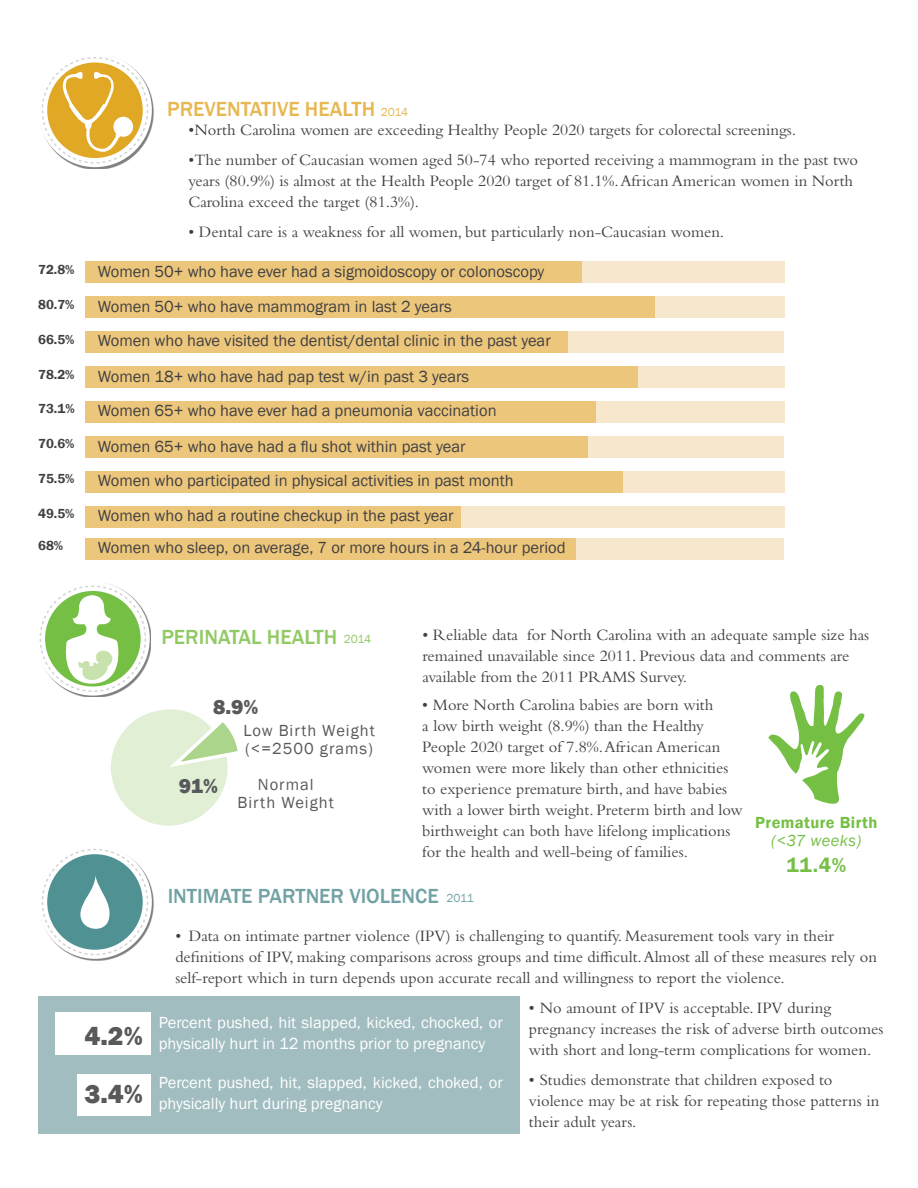
<style>
.page{position:relative;width:918px;height:1188px;background:#fff}
.page>*{position:absolute;margin:0;border:0;box-sizing:border-box;transform-origin:0 0}
.t1{font:800 27px "Franklin Gothic";color:#58595b}
.t2{font:500 21px "Franklin Gothic";color:#72a2a4}
.t3{font:500 21px "Franklin Gothic";color:#e7b751}
.t4{font:500 21px "Franklin Gothic";color:#91c964}
.t5{font:800 21px "Franklin Gothic";color:#58595b}
.t6{font:600 21px "Franklin Gothic";color:#75c044}
.t7{font:16.5px/21px "Bembo Std";color:#414042}
.t8{font:16.5px "Franklin Gothic";color:#414042}
.t9{font:16.5px/21px "Franklin Gothic";color:#fff}
.t10{font:16.5px/18px "Franklin Gothic";letter-spacing:.06em;color:#58595b;text-align:center}
.t11{font:600 16.5px "Franklin Gothic";letter-spacing:.025em;color:#75c044}
.t12{font:italic 16.5px "Franklin Gothic";letter-spacing:.025em;color:#75c044}
.t13{font:600 13.5px "Franklin Gothic";color:#414042}
.t14{font:12px "Franklin Gothic";color:#e7b751}
.t15{font:12px "Franklin Gothic";color:#91c964}
.t16{font:12px "Franklin Gothic";color:#72a2a4}
</style>
<div class="page">
<div style="left:40px;top:55px;width:113px;height:114px;background:#000;opacity:.5"></div>
<div style="left:38px;top:53px;width:114px;height:114px;background:#fff;border-radius:50%"></div>
<svg style="left:42px;top:57px;width:106px;height:107px"></svg>
<div style="left:113px;top:117px;width:20px;height:20px;background:#fff;border-radius:50%"></div>
<div style="left:86px;top:262px;width:698px;height:21px;background:#ecc67b"></div>
<div style="left:582px;top:262px;width:202px;height:21px;background:#f7e8cd"></div>
<div style="left:86px;top:297px;width:698px;height:21px;background:#ecc67b"></div>
<div style="left:655px;top:297px;width:129px;height:21px;background:#f7e8cd"></div>
<div style="left:86px;top:332px;width:698px;height:21px;background:#ecc67b"></div>
<div style="left:568px;top:332px;width:216px;height:21px;background:#f7e8cd"></div>
<div style="left:86px;top:366px;width:698px;height:22px;background:#ecc67b"></div>
<div style="left:638px;top:366px;width:146px;height:22px;background:#f7e8cd"></div>
<div style="left:86px;top:401px;width:698px;height:22px;background:#ecc67b"></div>
<div style="left:596px;top:401px;width:188px;height:22px;background:#f7e8cd"></div>
<div style="left:86px;top:436px;width:698px;height:22px;background:#ecc67b"></div>
<div style="left:588px;top:436px;width:196px;height:22px;background:#f7e8cd"></div>
<div style="left:86px;top:471px;width:698px;height:22px;background:#ecc67b"></div>
<div style="left:623px;top:471px;width:161px;height:22px;background:#f7e8cd"></div>
<div style="left:86px;top:506px;width:698px;height:22px;background:#ecc67b"></div>
<div style="left:461px;top:506px;width:323px;height:22px;background:#f7e8cd"></div>
<div style="left:86px;top:538px;width:698px;height:22px;background:#ecc67b"></div>
<div style="left:576px;top:538px;width:208px;height:22px;background:#f7e8cd"></div>
<svg style="left:768px;top:685px;width:97px;height:119px"></svg>
<svg style="left:40px;top:585px;width:198px;height:241px"></svg>
<div style="left:40px;top:847px;width:113px;height:113px;background:#000;opacity:.5"></div>
<div style="left:38px;top:845px;width:114px;height:114px;background:#fff;border-radius:50%"></div>
<svg style="left:42px;top:849px;width:106px;height:106px"></svg>
<div style="left:38px;top:997px;width:482px;height:137px;background:#a2bdc0"></div>
<div style="left:55px;top:1012px;width:96px;height:43px;background:#fff"></div>
<div style="left:77px;top:1074px;width:74px;height:42px;background:#fff"></div>
<p class="t3" style="left:167px;top:96px;width:210px">PR EVENTATIVE HEALTH</p>
<p class="t7" style="left:188px;top:119px;width:609px">• North Carolina women are exceeding Healthy People 2020 targets for colorectal screenings.</p>
<p class="t7" style="left:188px;top:149px;width:671px">• The number of Caucasian women aged 50-74 who reported receiving a mammogram in the past two years (80.9%) is almost at the Health People 2020 target of 81.1%.African American women in North<br>Carolina exceed the target (81.3%).</p>
<p class="t7" style="left:188px;top:221px;width:537px">• Dental care is a weakness for all women, but particularly non-Caucasian women.</p>
<p class="t14" style="left:381px;top:104px;width:29px">2014</p>
<p class="t13" style="left:38px;top:261px;width:38px">72.8%</p>
<p class="t8" style="left:98px;top:261px;width:448px">Women 50+ who have ever had a sigmoidoscopy or colonoscopy</p>
<p class="t13" style="left:38px;top:296px;width:38px">80.7%</p>
<p class="t8" style="left:98px;top:296px;width:356px">Women 50+ who have mammogram in last 2 years</p>
<p class="t13" style="left:38px;top:331px;width:38px">66.5%</p>
<p class="t8" style="left:98px;top:331px;width:455px">Women who have visited the dentist/dental clinic in the past year</p>
<p class="t13" style="left:38px;top:366px;width:38px">78.2%</p>
<p class="t8" style="left:98px;top:366px;width:373px">Women 18+ who have had pap test w/in past 3 years</p>
<p class="t13" style="left:38px;top:401px;width:38px">73.1%</p>
<p class="t8" style="left:98px;top:400px;width:400px">Women 65+ who have ever had a pneumonia vaccination</p>
<p class="t13" style="left:38px;top:436px;width:38px">70.6%</p>
<p class="t8" style="left:98px;top:436px;width:369px">Women 65+ who have had a flu shot within past year</p>
<p class="t13" style="left:38px;top:470px;width:38px">75.5%</p>
<p class="t8" style="left:98px;top:470px;width:417px">Women who participated in physical activities in past month</p>
<p class="t13" style="left:38px;top:505px;width:38px">49.5%</p>
<p class="t8" style="left:98px;top:505px;width:357px">Women who had a routine checkup in the past year</p>
<p class="t13" style="left:38px;top:538px;width:27px">68%</p>
<p class="t8" style="left:98px;top:537px;width:469px">Women who sleep, on average, 7 or more hours in a 24-hour period</p>
<p class="t4" style="left:161px;top:624px;width:177px">PER INATAL HEALTH</p>
<p class="t7" style="left:422px;top:624px;width:448px">• Reliable data for North Carolina with an adequate sample size has remained unavailable since 2011. Previous data and comments are available from the 2011 PRAMS Survey.</p>
<p class="t15" style="left:344px;top:632px;width:29px">2014</p>
<p class="t5" style="left:213px;top:693px;width:47px">8.9%</p>
<p class="t10" style="left:243px;top:722px;width:133px;text-align:left">Low Birth Weight (&lt;=2500 grams)</p>
<p class="t5" style="left:179px;top:773px;width:41px">91%</p>
<p class="t10" style="left:238px;top:776px;width:98px">Normal<br>Birth Weight</p>
<p class="t7" style="left:422px;top:694px;width:322px">• More North Carolina babies are born with<br>a low birth weight (8.9%) than the Healthy People 2020 target of 7.8%.African American women were more likely than other ethnicities to experience premature birth, and have babies with a lower birth weight. Preterm birth and low birthweight can both have lifelong implications for the health and well-being of families.</p>
<p class="t11" style="left:755px;top:813px;width:124px">Premature Birth</p>
<p class="t12" style="left:771px;top:831px;width:91px">(&lt;37 weeks)</p>
<p class="t6" style="left:786px;top:852px;width:61px">11.4%</p>
<p class="t2" style="left:168px;top:883px;width:32px">INTIMATE</p>
<p class="t2" style="left:258px;top:883px;width:114px">PARTNER VIOLE</p>
<p class="t2" style="left:402px;top:883px;width:36px">NCE</p>
<p class="t7" style="left:175px;top:925px;width:703px">• Data on intimate partner violence (IPV) is challenging to quantify. Measurement tools vary in their definitions of IPV, making comparisons across groups and time difficult.Almost all of these measures rely on self-report which in turn depends upon accurate recall and willingness to report the violence.</p>
<p class="t7" style="left:529px;top:997px;width:356px">• No amount of IPV is acceptable. IPV during pregnancy increases the risk of adverse birth outcomes with short and long-term complications for women.</p>
<p class="t7" style="left:529px;top:1069px;width:352px">• Studies demonstrate that children exposed to violence may be at risk for repeating those patterns in their adult years.</p>
<p class="t16" style="left:447px;top:891px;width:29px">2011</p>
<h1 class="t1" style="left:85px;top:1018px;width:60px">4.2%</h1>
<p class="t9" style="left:159px;top:1012px;width:346px">Percent pushed, hit slapped, kicked, chocked, or physically hurt in 12 months prior to pregnancy</p>
<h1 class="t1" style="left:85px;top:1077px;width:60px">3.4%</h1>
<p class="t9" style="left:159px;top:1073px;width:346px">Percent pushed, hit, slapped, kicked, choked, or physically hurt during pregnancy</p>
</div>
